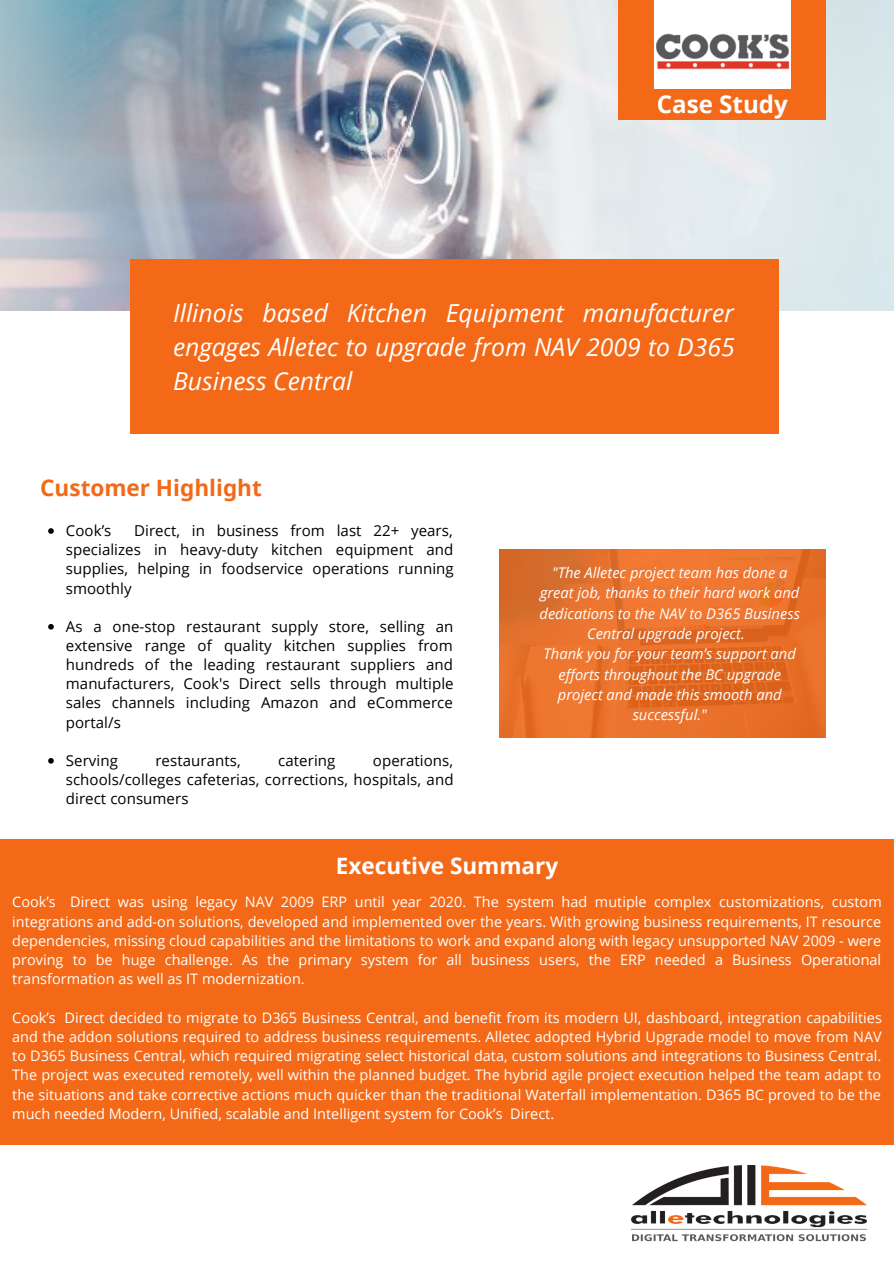
<style>
.page{position:relative;width:894px;height:1264px;background:#fff}
.page>*{position:absolute;margin:0;border:0;box-sizing:border-box;transform-origin:0 0}
.t1{font:italic 24.75px/33.8px "Open Sans";color:#fff;text-align:justify}
.t2{font:700 24.15px "Noto Sans";color:#fff}
.t3{font:700 22.5px "Noto Sans";color:#f36917}
.t4{font:700 22.5px "Noto Sans";color:#fff}
.t5{font:15px/19.2px "Open Sans";letter-spacing:.005em;color:#000;text-align:justify}
.t6{font:italic 14.7px/20.2px "Open Sans";color:#fff;text-align:center}
.t7{font:14.4px/19.2px "Open Sans";color:#fff;text-align:justify}
</style>
<div class="page">
<img style="left:0;top:0;width:893px;height:311px">
<div style="left:130px;top:259px;width:647px;height:174px;background:#f36918"></div>
<img style="left:631px;top:1165px;width:234px;height:77px">
<img style="left:499px;top:549px;width:326px;height:188px">
<div style="left:0;top:839px;width:893px;height:305px;background:#f36917"></div>
<div style="left:618px;top:0;width:207px;height:119px;background:#f36917"></div>
<img style="left:654px;top:0;width:136px;height:89px">
<svg style="left:48px;top:528px;width:6px;height:6px"></svg>
<svg style="left:48px;top:624px;width:6px;height:5px"></svg>
<svg style="left:48px;top:758px;width:6px;height:5px"></svg>
<p class="t2" style="left:656px;top:87px;width:133px">Case Study</p>
<p class="t1" style="left:173px;top:296px;width:563px">Illinois based Kitchen Equipment manufacturer engages Alletec to upgrade from NAV 2009 to D365<br>Business Central</p>
<p class="t3" style="left:40px;top:472px;width:223px">Customer Highlight</p>
<p class="t5" style="left:66px;top:520px;width:389px;text-indent:68px">Direct, in business from last 22+ years, specializes in heavy-duty kitchen equipment and supplies, helping in foodservice operations running smoothly</p>
<p class="t5" style="left:66px;top:616px;width:389px">As a one-stop restaurant supply store, selling an extensive range of quality kitchen supplies from hundreds of the leading restaurant suppliers and manufacturers, Cook's Direct sells through multiple sales channels including Amazon and eCommerce portal/s</p>
<p class="t5" style="left:66px;top:750px;width:54px">Serving</p>
<p class="t5" style="left:155px;top:750px;width:87px">restaurants,</p>
<p class="t5" style="left:278px;top:750px;width:59px">catering</p>
<p class="t5" style="left:66px;top:520px;width:47px">Cook’s</p>
<p class="t5" style="left:66px;top:750px;width:389px;text-indent:307px">operations, schools/colleges cafeterias, corrections, hospitals, and direct consumers</p>
<p class="t6" style="left:539px;top:562px;width:262px">"The Alletec project team has done a great job, thanks to their hard work and dedications to the NAV to D365 Business Central upgrade project.</p>
<p class="t6" style="left:543px;top:643px;width:254px">Thank you for your team’s support and efforts throughout the BC upgrade project and made this smooth and successful."</p>
<p class="t4" style="left:336px;top:849px;width:224px">Executive Summary</p>
<p class="t7" style="left:12px;top:892px;width:870px">Cook’s Direct was using legacy NAV 2009 ERP until year 2020. The system had mutiple complex customizations, custom integrations and add-on solutions, developed and implemented over the years. With growing business requirements, IT resource dependencies, missing cloud capabilities and the limitations to work and expand along with legacy unsupported NAV 2009 - were proving to be huge challenge. As the primary system for all business users, the ERP needed a Business Operational transformation as well as IT modernization.</p>
<p class="t7" style="left:12px;top:1007px;width:870px">Cook’s Direct decided to migrate to D365 Business Central, and benefit from its modern UI, dashboard, integration capabilities and the addon solutions required to address business requirements. Alletec adopted Hybrid Upgrade model to move from NAV to D365 Business Central, which required migrating select historical data, custom solutions and integrations to Business Central.<br>The project was executed remotely, well within the planned budget. The hybrid agile project execution helped the team adapt to the situations and take corrective actions much quicker than the traditional Waterfall implementation. D365 BC proved to be the much needed Modern, Unified, scalable and Intelligent system for Cook’s Direct.</p>
</div>
